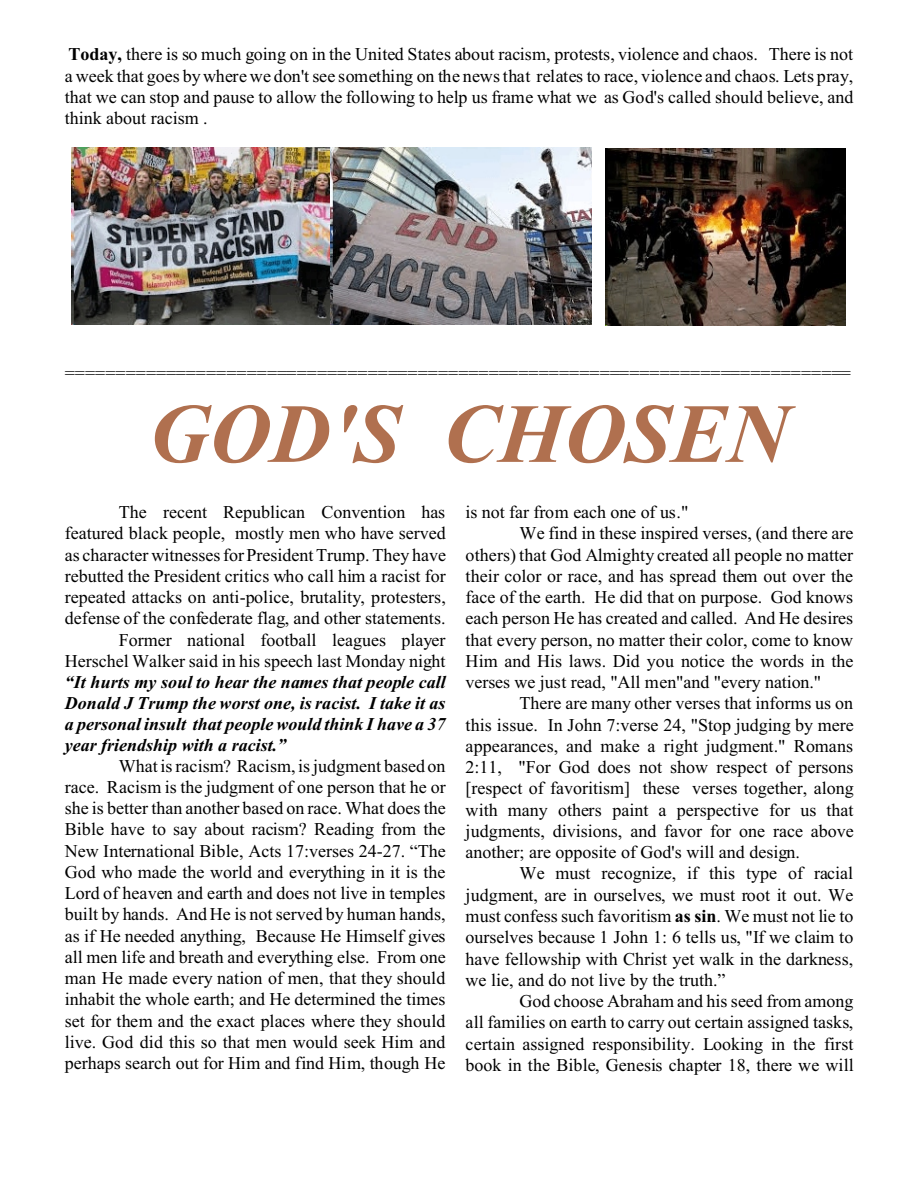
<style>
.page{position:relative;width:918px;height:1188px;background:#fff}
.page>*{position:absolute;margin:0;border:0;box-sizing:border-box;transform-origin:0 0}
.t1{font:italic 700 84px "Times New Roman";color:#b0704f}
.t2{font:18px/21.3px "Times New Roman";color:#000;text-align:justify}
.t3{font:italic 700 18px/20.9px "Times New Roman";color:#000;text-align:justify}
.s1{font-weight:700}
</style>
<div class="page">
<img style="left:71px;top:147px;width:521px;height:178px">
<img style="left:605px;top:149px;width:240px;height:177px">
<p class="t2" style="left:65px;top:46px;width:790px"><span class="s1">Today,</span> there is so much going on in the United States about racism, protests, violence and chaos. There is not a week that goes by where we don't see something on the news that relates to race, violence and chaos. Lets pray, that we can stop and pause to allow the following to help us frame what we as God's called should believe, and think about racism .</p>
<p class="t2" style="left:65px;top:364px;width:788px">==============================================================================</p>
<h1 class="t1" style="left:149px;top:405px;width:641px">GOD'S CHOSEN</h1>
<p class="t2" style="left:65px;top:503px;width:383px;text-align:right">The recent Republican Convention has featured black people, mostly men who have served as character witnesses for President Trump. They have rebutted the President critics who call him a racist for repeated attacks on anti-police, brutality, protesters, defense of the confederate flag, and other statements.<br>Former national football leagues player Herschel Walker said in his speech last Monday night</p>
<p class="t3" style="left:65px;top:674px;width:383px">“It hurts my soul to hear the names that people call Donald J Trump the worst one, is racist. I take it as a personal insult that people would think I have a 37 year friendship with a racist.”</p>
<p class="t2" style="left:65px;top:757px;width:383px;text-indent:54px">What is racism? Racism, is judgment based on race. Racism is the judgment of one person that he or she is better than another based on race. What does the Bible have to say about racism? Reading from the New International Bible, Acts 17:verses 24-27. “The God who made the world and everything in it is the Lord of heaven and earth and does not live in temples built by hands. And He is not served by human hands, as if He needed anything, Because He Himself gives all men life and breath and everything else. From one man He made every nation of men, that they should inhabit the whole earth; and He determined the times set for them and the exact places where they should live. God did this so that men would seek Him and perhaps search out for Him and find Him, though He</p>
<p class="t2" style="left:466px;top:503px;width:224px">is not far from each one of us."</p>
<p class="t2" style="left:520px;top:525px;width:335px">We find in these inspired verses, (and there are</p>
<p class="t2" style="left:466px;top:546px;width:389px">others) that God Almighty created all people no matter</p>
<p class="t2" style="left:466px;top:567px;width:389px">their color or race, and has spread them out over the</p>
<p class="t2" style="left:466px;top:588px;width:389px">face of the earth. He did that on purpose. God knows</p>
<p class="t2" style="left:466px;top:609px;width:389px">each person He has created and called. And He desires</p>
<p class="t2" style="left:466px;top:631px;width:389px">that every person, no matter their color, come to know</p>
<p class="t2" style="left:466px;top:652px;width:389px">Him and His laws. Did you notice the words in the</p>
<p class="t2" style="left:466px;top:673px;width:357px">verses we just read, "All men"and "every nation."</p>
<p class="t2" style="left:520px;top:694px;width:335px">There are many other verses that informs us on</p>
<p class="t2" style="left:466px;top:716px;width:390px">this issue. In John 7:verse 24, "Stop judging by mere</p>
<p class="t2" style="left:466px;top:737px;width:389px">appearances, and make a right judgment." Romans</p>
<p class="t2" style="left:466px;top:758px;width:389px">2:11, "For God does not show respect of persons</p>
<p class="t2" style="left:466px;top:779px;width:390px">[respect of favoritism] these verses together, along</p>
<p class="t2" style="left:466px;top:801px;width:389px">with many others paint a perspective for us that</p>
<p class="t2" style="left:466px;top:822px;width:390px">judgments, divisions, and favor for one race above</p>
<p class="t2" style="left:466px;top:843px;width:336px">another; are opposite of God's will and design.</p>
<p class="t2" style="left:520px;top:864px;width:335px">We must recognize, if this type of racial</p>
<p class="t2" style="left:466px;top:886px;width:389px">judgment, are in ourselves, we must root it out. We</p>
<p class="t2" style="left:466px;top:907px;width:389px">must confess such favoritism <span class="s1">as sin</span>. We must not lie to</p>
<p class="t2" style="left:466px;top:928px;width:389px">ourselves because 1 John 1: 6 tells us, "If we claim to</p>
<p class="t2" style="left:466px;top:950px;width:389px">have fellowship with Christ yet walk in the darkness,</p>
<p class="t2" style="left:466px;top:971px;width:261px">we lie, and do not live by the truth.”</p>
<p class="t2" style="left:520px;top:992px;width:335px">God choose Abraham and his seed from among</p>
<p class="t2" style="left:466px;top:1013px;width:389px">all families on earth to carry out certain assigned tasks,</p>
<p class="t2" style="left:466px;top:1035px;width:389px">certain assigned responsibility. Looking in the first</p>
<p class="t2" style="left:466px;top:1056px;width:390px">book in the Bible, Genesis chapter 18, there we will</p>
</div>
